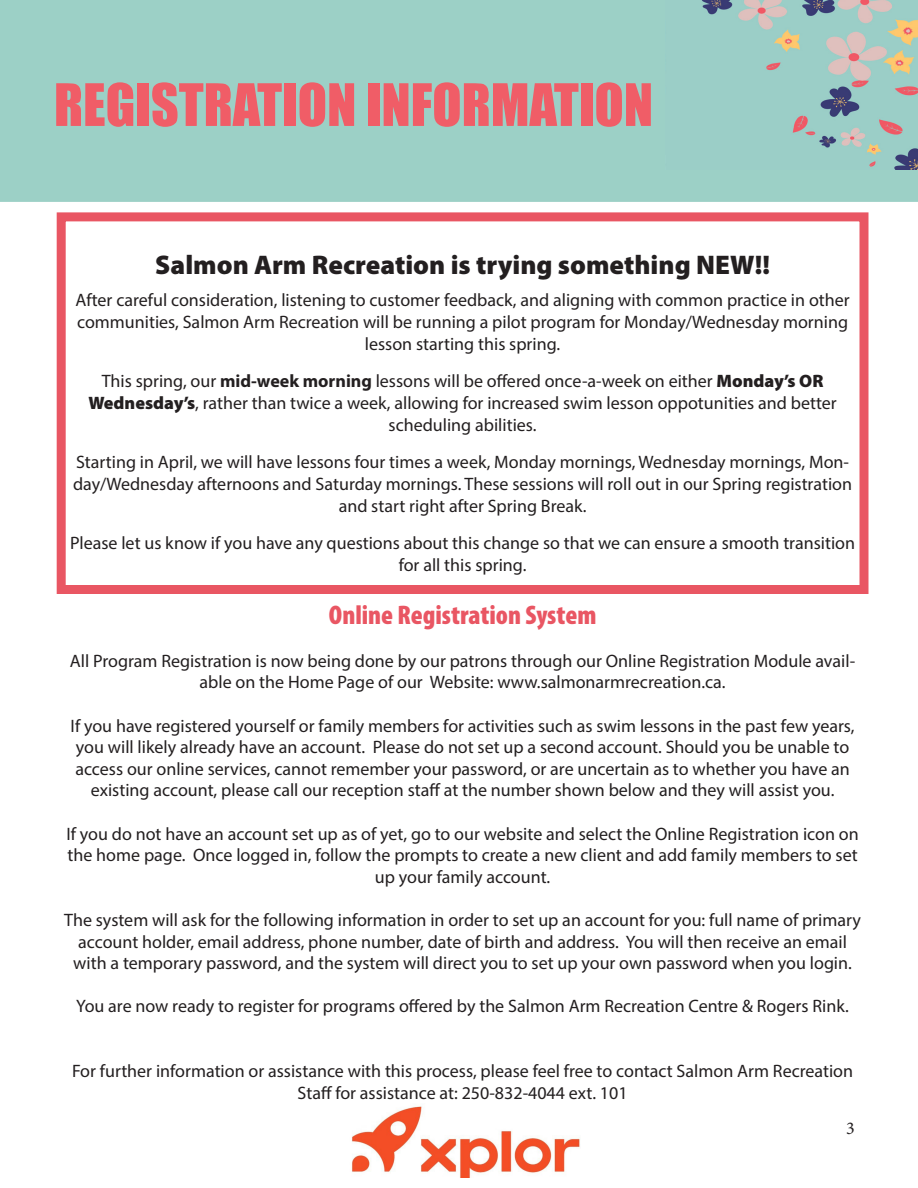
<style>
.page{position:relative;width:918px;height:1188px;background:#fff}
.page>*{position:absolute;margin:0;border:0;box-sizing:border-box;transform-origin:0 0}
.t1{font:54px "Impact";color:#f05d67}
.t2{font:900 27px "Myriad Pro";color:#231f20}
.t3{font:900 condensed 27px "Myriad Pro";color:#e95663}
.t4{font:18px/21.6px "Myriad Pro";color:#231f20;text-align:center}
.t5{font:18px "Minion Pro";color:#231f20}
.s1{font-weight:700}
.s2{font-weight:900}
</style>
<div class="page">
<div style="left:0;top:0;width:918px;height:202px;background:#9cd0c6"></div>
<img style="left:666px;top:0;width:252px;height:169px">
<img style="left:351px;top:1106px;width:229px;height:72px">
<div style="left:57px;top:212px;width:811px;height:382px;border:9px solid #e95663"></div>
<p class="t1" style="left:54px;top:63px;width:601px">REGISTRATION INFORMATION</p>
<p class="t2" style="left:155px;top:247px;width:616px">Salmon Arm Recreation is trying something NEW!!</p>
<p class="t4" style="left:75px;top:289px;width:776px">After careful consideration, listening to customer feedback, and aligning with common practice in other communities, Salmon Arm Recreation will be running a pilot program for Monday/Wednesday morning lesson starting this spring.</p>
<p class="t4" style="left:88px;top:370px;width:750px">This spring, our <span class="s1">mid-week morning</span> lessons will be offered once-a-week on either <span class="s2">Monday’s OR<br>Wednesday’s</span>, rather than twice a week, allowing for increased swim lesson oppotunities and better scheduling abilities.</p>
<p class="t4" style="left:73px;top:451px;width:781px">Starting in April, we will have lessons four times a week, Monday mornings, Wednesday mornings, Mon&shy;day/Wednesday afternoons and Saturday mornings. These sessions will roll out in our Spring registration and start right after Spring Break.</p>
<p class="t4" style="left:70px;top:532px;width:787px">Please let us know if you have any questions about this change so that we can ensure a smooth transition for all this spring.</p>
<p class="t3" style="left:329px;top:597px;width:269px">Online Registration System</p>
<p class="t4" style="left:70px;top:650px;width:787px">All Program Registration is now being done by our patrons through our Online Registration Module avail&shy;able on the Home Page of our Website: www.salmonarmrecreation.ca.</p>
<p class="t4" style="left:71px;top:715px;width:786px">If you have registered yourself or family members for activities such as swim lessons in the past few years, you will likely already have an account. Please do not set up a second account. Should you be unable to access our online services, cannot remember your password, or are uncertain as to whether you have an existing account, please call our reception staff at the number shown below and they will assist you.</p>
<p class="t4" style="left:66px;top:823px;width:794px">If you do not have an account set up as of yet, go to our website and select the Online Registration icon on the home page. Once logged in, follow the prompts to create a new client and add family members to set up your family account.</p>
<p class="t4" style="left:64px;top:909px;width:798px">The system will ask for the following information in order to set up an account for you: full name of primary account holder, email address, phone number, date of birth and address. You will then receive an email with a temporary password, and the system will direct you to set up your own password when you login.</p>
<p class="t4" style="left:76px;top:995px;width:774px">You are now ready to register for programs offered by the Salmon Arm Recreation Centre &amp; Rogers Rink.</p>
<p class="t4" style="left:72px;top:1060px;width:783px">For further information or assistance with this process, please feel free to contact Salmon Arm Recreation<br>Staff for assistance at: 250-832-4044 ext. 101</p>
<p class="t5" style="left:846px;top:1116px;width:10px">3</p>
</div>
